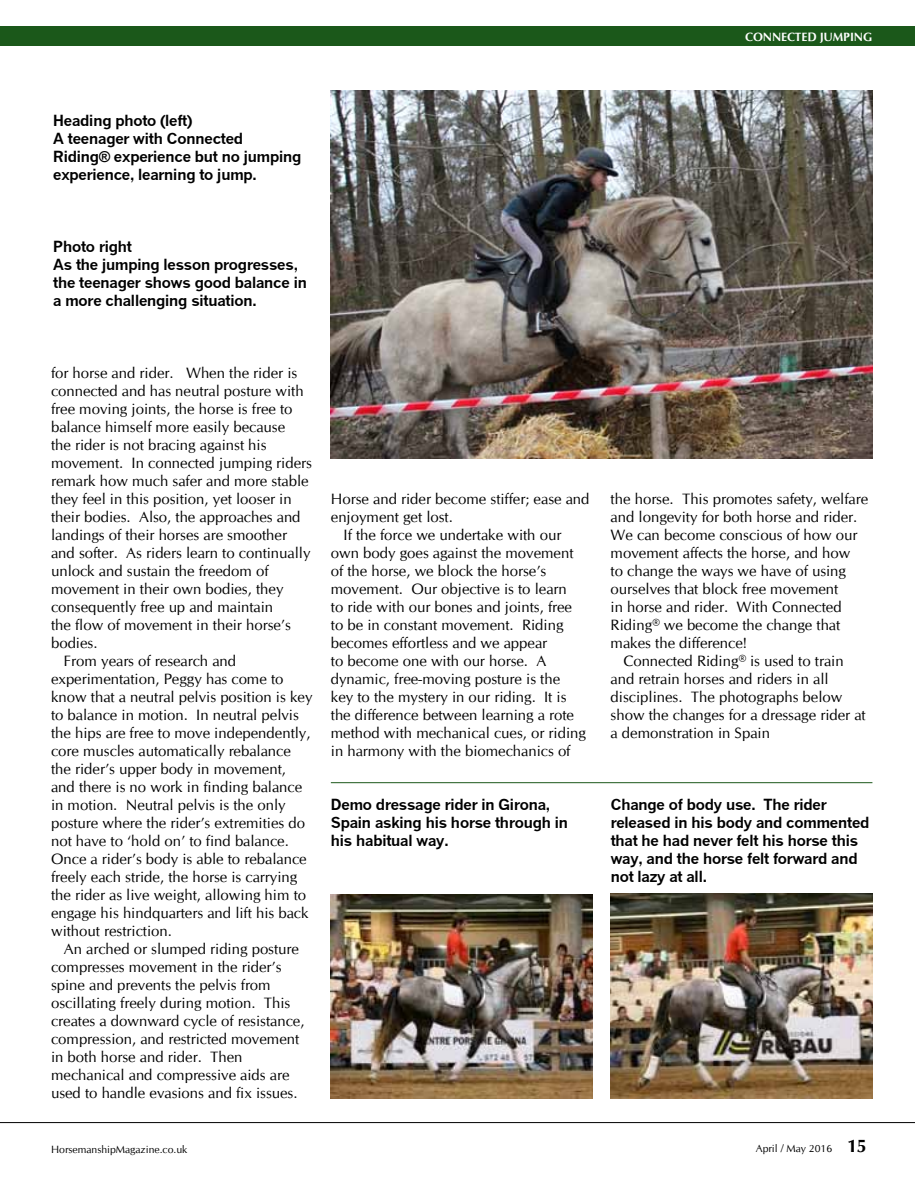
<style>
.page{position:relative;width:915px;height:1191px;background:#fff}
.page>*{position:absolute;margin:0;border:0;box-sizing:border-box;transform-origin:0 0}
.t1{font:15px "CG Omega";color:#000}
.t2{font:15px/18px "There Sign Text 2";letter-spacing:-.01em;color:#000}
.t3{font:700 12px "CG Omega";letter-spacing:-.01em;color:#fff}
.t4{font:10.5px "CG Omega";color:#000}
.s1{font-weight:700;font-size:18px}
</style>
<div class="page">
<hr style="left:0;top:1122px;width:914px;height:1px;background:#000">
<div style="left:0;top:26px;width:914px;height:20px;background:#1b581a"></div>
<img style="left:331px;top:90px;width:541px;height:368px">
<img style="left:331px;top:894px;width:261px;height:204px">
<img style="left:610px;top:893px;width:262px;height:205px">
<hr style="left:331px;top:782px;width:541px;height:1px;background:#1b581a">
<p class="t3" style="left:745px;top:29px;width:129px">CONNECTED JUMPING</p>
<p class="t2" style="left:53px;top:112px;width:249px">Heading photo (left)<br>A teenager with Connected<br>Riding® experience but no jumping experience, learning to jump.</p>
<p class="t2" style="left:53px;top:238px;width:255px">Photo right<br>As the jumping lesson progresses, the teenager shows good balance in a more challenging situation.</p>
<p class="t1" style="left:51px;top:364px;width:248px">for horse and rider. When the rider is</p>
<p class="t1" style="left:51px;top:382px;width:254px">connected and has neutral posture with</p>
<p class="t1" style="left:51px;top:400px;width:243px">free moving joints, the horse is free to</p>
<p class="t1" style="left:51px;top:418px;width:235px">balance himself more easily because</p>
<p class="t1" style="left:51px;top:436px;width:217px">the rider is not bracing against his</p>
<p class="t1" style="left:51px;top:454px;width:262px">movement. In connected jumping riders</p>
<p class="t1" style="left:51px;top:472px;width:259px">remark how much safer and more stable</p>
<p class="t1" style="left:51px;top:490px;width:242px">they feel in this position, yet looser in</p>
<p class="t1" style="left:51px;top:508px;width:251px">their bodies. Also, the approaches and</p>
<p class="t1" style="left:51px;top:526px;width:237px">landings of their horses are smoother</p>
<p class="t1" style="left:51px;top:544px;width:261px">and softer. As riders learn to continually</p>
<p class="t1" style="left:51px;top:562px;width:219px">unlock and sustain the freedom of</p>
<p class="t1" style="left:51px;top:580px;width:234px">movement in their own bodies, they</p>
<p class="t1" style="left:51px;top:598px;width:223px">consequently free up and maintain</p>
<p class="t1" style="left:51px;top:616px;width:241px">the flow of movement in their horse’s</p>
<p class="t1" style="left:51px;top:634px;width:48px">bodies.</p>
<p class="t1" style="left:64px;top:652px;width:174px">From years of research and</p>
<p class="t1" style="left:51px;top:670px;width:234px">experimentation, Peggy has come to</p>
<p class="t1" style="left:51px;top:688px;width:263px">know that a neutral pelvis position is key</p>
<p class="t1" style="left:51px;top:706px;width:249px">to balance in motion. In neutral pelvis</p>
<p class="t1" style="left:51px;top:724px;width:261px">the hips are free to move independently,</p>
<p class="t1" style="left:51px;top:742px;width:241px">core muscles automatically rebalance</p>
<p class="t1" style="left:51px;top:760px;width:236px">the rider’s upper body in movement,</p>
<p class="t1" style="left:51px;top:778px;width:252px">and there is no work in finding balance</p>
<p class="t1" style="left:51px;top:796px;width:236px">in motion. Neutral pelvis is the only</p>
<p class="t1" style="left:51px;top:814px;width:255px">posture where the rider’s extremities do</p>
<p class="t1" style="left:51px;top:832px;width:239px">not have to ‘hold on’ to find balance.</p>
<p class="t1" style="left:51px;top:850px;width:257px">Once a rider’s body is able to rebalance</p>
<p class="t1" style="left:51px;top:868px;width:248px">freely each stride, the horse is carrying</p>
<p class="t1" style="left:51px;top:886px;width:256px">the rider as live weight, allowing him to</p>
<p class="t1" style="left:51px;top:904px;width:259px">engage his hindquarters and lift his back</p>
<p class="t1" style="left:51px;top:922px;width:122px">without restriction.</p>
<p class="t1" style="left:64px;top:940px;width:236px">An arched or slumped riding posture</p>
<p class="t1" style="left:51px;top:958px;width:232px">compresses movement in the rider’s</p>
<p class="t1" style="left:51px;top:976px;width:221px">spine and prevents the pelvis from</p>
<p class="t1" style="left:51px;top:994px;width:241px">oscillating freely during motion. This</p>
<p class="t1" style="left:51px;top:1012px;width:255px">creates a downward cycle of resistance,</p>
<p class="t1" style="left:51px;top:1030px;width:249px">compression, and restricted movement</p>
<p class="t1" style="left:51px;top:1048px;width:193px">in both horse and rider. Then</p>
<p class="t1" style="left:51px;top:1066px;width:240px">mechanical and compressive aids are</p>
<p class="t1" style="left:51px;top:1084px;width:248px">used to handle evasions and fix issues.</p>
<p class="t1" style="left:331px;top:490px;width:260px">Horse and rider become stiffer; ease and</p>
<p class="t1" style="left:331px;top:508px;width:123px">enjoyment get lost.</p>
<p class="t1" style="left:343px;top:526px;width:219px">If the force we undertake with our</p>
<p class="t1" style="left:331px;top:544px;width:244px">own body goes against the movement</p>
<p class="t1" style="left:331px;top:562px;width:217px">of the horse, we block the horse’s</p>
<p class="t1" style="left:331px;top:580px;width:237px">movement. Our objective is to learn</p>
<p class="t1" style="left:331px;top:598px;width:243px">to ride with our bones and joints, free</p>
<p class="t1" style="left:331px;top:616px;width:234px">to be in constant movement. Riding</p>
<p class="t1" style="left:331px;top:634px;width:218px">becomes effortless and we appear</p>
<p class="t1" style="left:331px;top:652px;width:217px">to become one with our horse. A</p>
<p class="t1" style="left:331px;top:670px;width:231px">dynamic, free-moving posture is the</p>
<p class="t1" style="left:331px;top:688px;width:237px">key to the mystery in our riding. It is</p>
<p class="t1" style="left:331px;top:706px;width:244px">the difference between learning a rote</p>
<p class="t1" style="left:331px;top:724px;width:256px">method with mechanical cues, or riding</p>
<p class="t1" style="left:331px;top:742px;width:241px">in harmony with the biomechanics of</p>
<p class="t2" style="left:331px;top:796px;width:238px">Demo dressage rider in Girona,<br>Spain asking his horse through in his habitual way.</p>
<p class="t1" style="left:610px;top:490px;width:259px">the horse. This promotes safety, welfare</p>
<p class="t1" style="left:610px;top:508px;width:248px">and longevity for both horse and rider.</p>
<p class="t1" style="left:610px;top:526px;width:248px">We can become conscious of how our</p>
<p class="t1" style="left:610px;top:544px;width:241px">movement affects the horse, and how</p>
<p class="t1" style="left:610px;top:562px;width:237px">to change the ways we have of using</p>
<p class="t1" style="left:610px;top:580px;width:229px">ourselves that block free movement</p>
<p class="t1" style="left:610px;top:598px;width:232px">in horse and rider. With Connected</p>
<p class="t1" style="left:610px;top:616px;width:231px">Riding® we become the change that</p>
<p class="t1" style="left:610px;top:634px;width:138px">makes the difference!</p>
<p class="t1" style="left:623px;top:652px;width:222px">Connected Riding® is used to train</p>
<p class="t1" style="left:610px;top:670px;width:219px">and retrain horses and riders in all</p>
<p class="t1" style="left:610px;top:688px;width:233px">disciplines. The photographs below</p>
<p class="t1" style="left:610px;top:706px;width:256px">show the changes for a dressage rider at</p>
<p class="t1" style="left:610px;top:724px;width:161px">a demonstration in Spain</p>
<p class="t2" style="left:610px;top:796px;width:260px">Change of body use. The rider released in his body and commented that he had never felt his horse this way, and the horse felt forward and not lazy at all.</p>
<p class="t4" style="left:51px;top:1142px;width:138px">HorsemanshipMagazine.co.uk</p>
<p class="t4" style="left:755px;top:1142px;width:112px">April / May 2016 <span class="s1">15</span></p>
</div>
